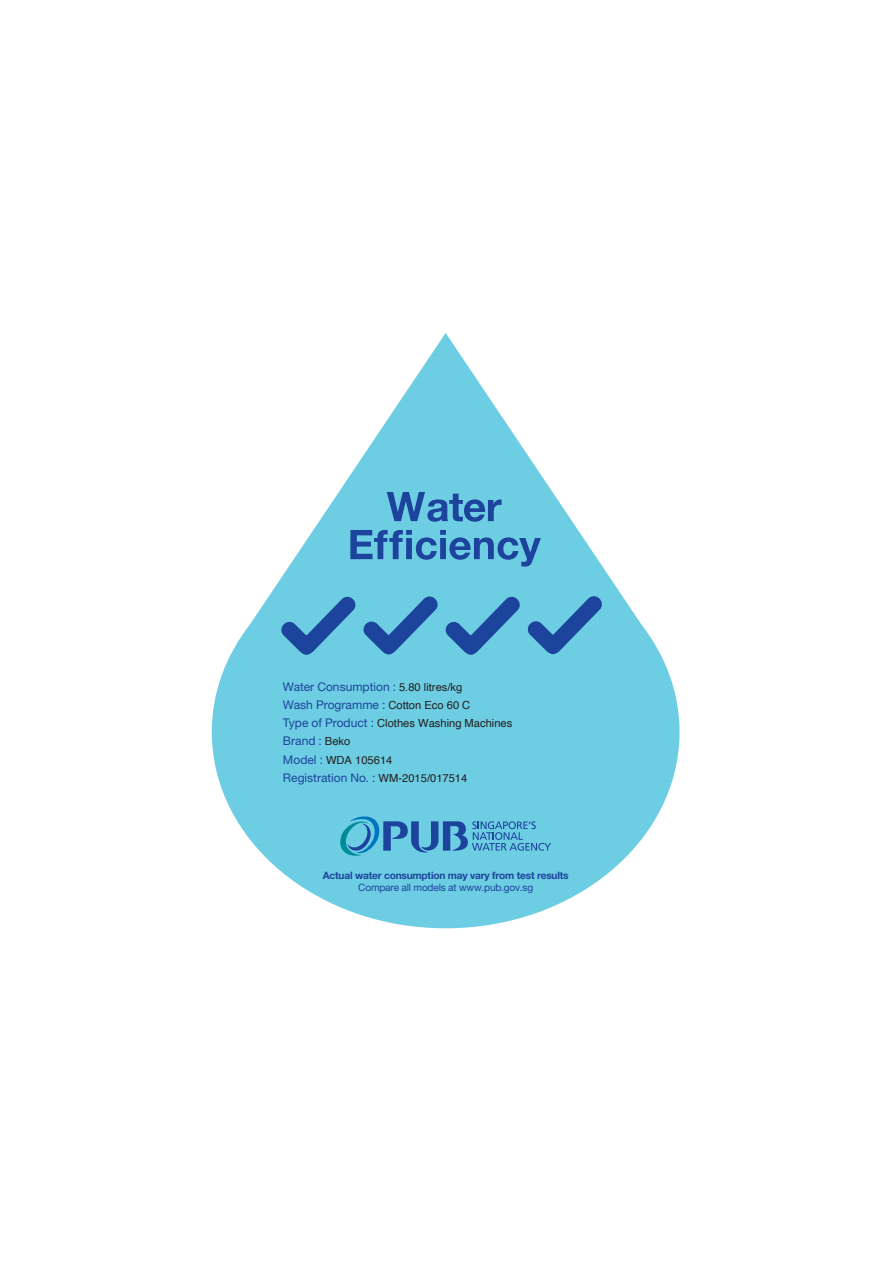
<style>
.page{position:relative;width:893px;height:1263px;background:#fff}
.page>*{position:absolute;margin:0;border:0;box-sizing:border-box;transform-origin:0 0}
.t1{font:12px/18.1px "Helvetica Neue LT Pro";color:#1c449c}
.t2{font:11.1px "Helvetica";color:#231f20}
.t3{font:700 10.2px "Helvetica Neue LT Pro";letter-spacing:-.02em;color:#1c449c}
.t4{font:10.2px "Helvetica Neue LT Pro";letter-spacing:-.02em;color:#1c449c}
.s1{font-family:"Helvetica";font-size:11.1px;color:#231f20}
.s2{font-family:"Helvetica Neue LT Pro";font-size:12px;color:#1c449c}
</style>
<div class="page">
<svg style="left:212px;top:333px;width:467px;height:595px;fill:#6dcde3"></svg>
<svg style="left:387px;top:492px;width:115px;height:30px"></svg>
<svg style="left:350px;top:530px;width:191px;height:37px"></svg>
<svg style="left:278px;top:593px;width:325px;height:65px"></svg>
<svg style="left:336px;top:816px;width:215px;height:43px"></svg>
<p class="t1" style="left:283px;top:677px;width:189px">Water Consumption : <span class="s1">5.80 litres/kg<br></span>Wash Programme : <span class="s1">Cotton Eco 60 C</span></p>
<p class="t2" style="left:283px;top:715px;width:231px"><span class="s2">Type of Product :</span> Clothes Washing Machines</p>
<p class="t1" style="left:283px;top:732px;width:69px">Brand : <span class="s1">Beko</span></p>
<p class="t2" style="left:283px;top:751px;width:111px"><span class="s2">Model :</span> WDA 105614</p>
<p class="t1" style="left:283px;top:768px;width:186px">Registration No. : <span class="s1">WM-2015/017514</span></p>
<p class="t3" style="left:323px;top:869px;width:247px">Actual water consumption may vary from test results</p>
<p class="t4" style="left:358px;top:881px;width:176px">Compare all models at www.pub.gov.sg</p>
</div>
